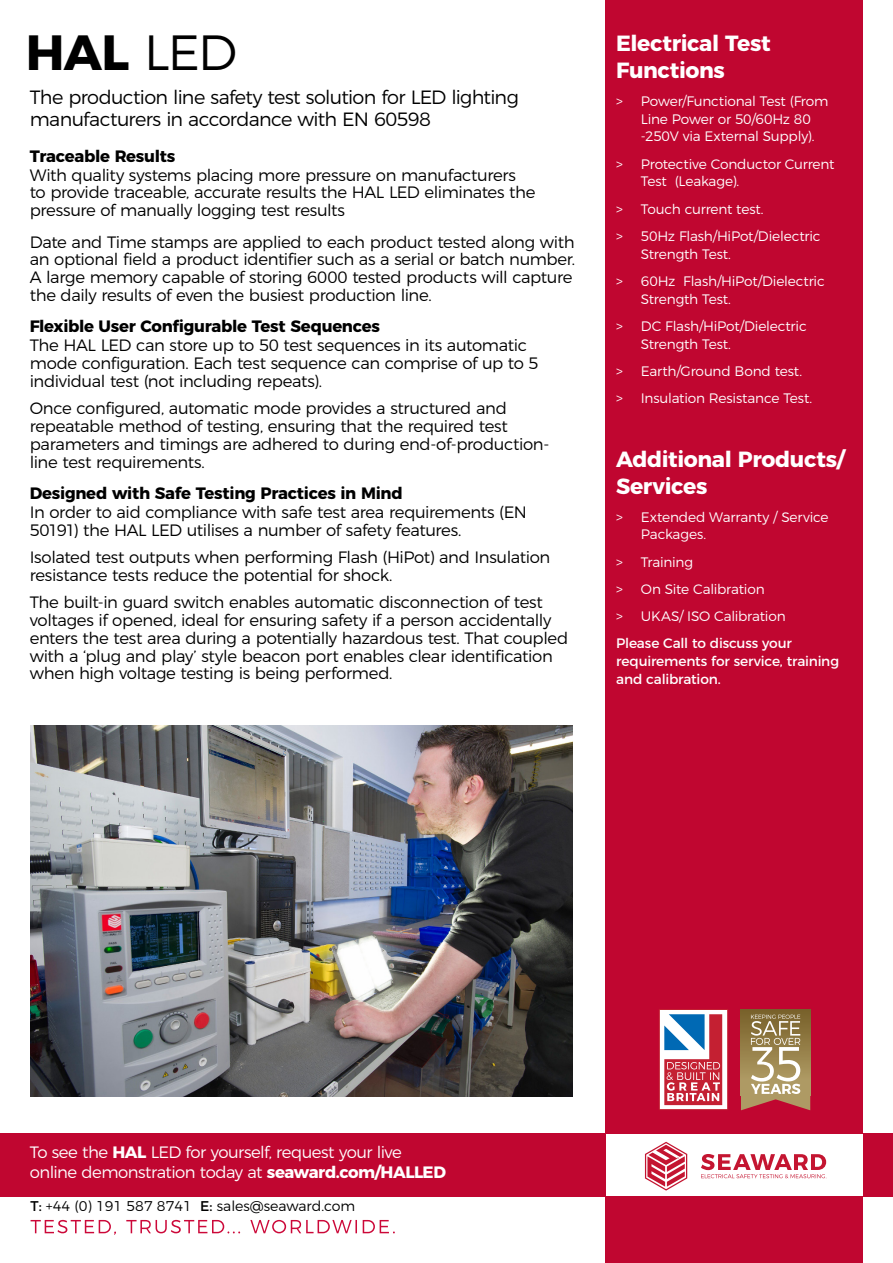
<style>
.page{position:relative;width:893px;height:1263px;background:#fff}
.page>*{position:absolute;margin:0;border:0;box-sizing:border-box;transform-origin:0 0}
.t1{font:700 49.35px "Montserrat";color:#000}
.t2{font:700 21.9px/27.5px "Montserrat";letter-spacing:-.02em;color:#fff}
.t3{font:300 19.2px/21.9px "Montserrat";letter-spacing:-.035em;color:#000}
.t4{font:300 16.5px/17.9px "Montserrat";letter-spacing:-.02em;color:#000}
.t5{font:700 16.5px "Montserrat";letter-spacing:-.015em;color:#000}
.t6{font:300 16.5px/20.5px "Montserrat";letter-spacing:-.035em;color:#fff}
.t7{font:300 14.1px "Montserrat";color:#000}
.t8{font:300 13.8px/27.2px "Montserrat";letter-spacing:-.015em;color:#fff}
.t9{font:13.8px/17.9px "Montserrat";letter-spacing:-.01em;color:#fff}
.s1{font-weight:300}
.s2{font-weight:700}
.s3{font-weight:400}
</style>
<div class="page">
<div style="left:605px;top:0;width:258px;height:1133px;background:#c00630"></div>
<div style="left:0;top:1133px;width:605px;height:63px;background:#c00630"></div>
<svg style="left:31px;top:1220px;width:364px;height:15px"></svg>
<img style="left:31px;top:726px;width:542px;height:371px">
<div style="left:863px;top:1133px;width:30px;height:63px;background:#c00630"></div>
<div style="left:605px;top:1196px;width:258px;height:67px;background:#c00630"></div>
<svg style="left:741px;top:1009px;width:69px;height:101px;background:#ac926a"></svg>
<div style="left:659px;top:1009px;width:69px;height:100px;background:#fff"></div>
<div style="left:659px;top:1009px;width:69px;height:101px;border:1px solid #c42032"></div>
<svg style="left:664px;top:1014px;width:58px;height:91px"></svg>
<svg style="left:645px;top:1142px;width:42px;height:48px"></svg>
<svg style="left:701px;top:1154px;width:125px;height:24px"></svg>
<h1 class="t1" style="left:26px;top:12px;width:213px">HAL <span class="s1">LED</span></h1>
<h2 class="t2" style="left:616px;top:28px;width:156px">Electrical Test<br>Functions</h2>
<p class="t8" style="left:641px;top:91px;width:189px;line-height:17.9px;text-indent:-25px">&gt; Power/Functional Test (From<br>Line Power or 50/60Hz 80 -250V via External Supply).</p>
<p class="t8" style="left:641px;top:154px;width:195px;line-height:17.9px;text-indent:-25px">&gt; Protective Conductor Current<br>Test (Leakage).</p>
<p class="t8" style="left:616px;top:194px;width:206px">&gt; Touch current test.<br>&gt; 50Hz Flash/HiPot/Dielectric</p>
<p class="t8" style="left:616px;top:239px;width:210px;text-indent:25px">Strength Test.<br>&gt; 60Hz Flash/HiPot/Dielectric</p>
<p class="t8" style="left:616px;top:284px;width:192px;text-indent:25px">Strength Test.<br>&gt; DC Flash/HiPot/Dielectric</p>
<p class="t8" style="left:616px;top:329px;width:198px;text-indent:25px">Strength Test.<br>&gt; Earth/Ground Bond test. &gt; Insulation Resistance Test.</p>
<p class="t3" style="left:30px;top:84px;width:491px">The production line safety test solution for LED lighting manufacturers in accordance with EN 60598</p>
<p class="t5" style="left:30px;top:142px;width:147px">Traceable Results</p>
<p class="t4" style="left:30px;top:164px;width:507px">With quality systems placing more pressure on manufacturers to provide traceable, accurate results the HAL LED eliminates the pressure of manually logging test results</p>
<p class="t4" style="left:30px;top:231px;width:547px">Date and Time stamps are applied to each product tested along with an optional field a product identifier such as a serial or batch number.<br>A large memory capable of storing 6000 tested products will capture the daily results of even the busiest production line.</p>
<p class="t5" style="left:30px;top:313px;width:352px">Flexible User Configurable Test Sequences</p>
<p class="t4" style="left:30px;top:335px;width:510px">The HAL LED can store up to 50 test sequences in its automatic mode configuration. Each test sequence can comprise of up to 5 individual test (not including repeats).</p>
<p class="t4" style="left:30px;top:398px;width:521px">Once configured, automatic mode provides a structured and repeatable method of testing, ensuring that the required test parameters and timings are adhered to during end-of-production&shy;line test requirements.</p>
<p class="t5" style="left:30px;top:480px;width:374px">Designed with Safe Testing Practices in Mind</p>
<p class="t4" style="left:30px;top:502px;width:499px">In order to aid compliance with safe test area requirements (EN<br>50191) the HAL LED utilises a number of safety features.</p>
<p class="t4" style="left:30px;top:547px;width:522px">Isolated test outputs when performing Flash (HiPot) and Insulation resistance tests reduce the potential for shock.</p>
<p class="t4" style="left:30px;top:592px;width:540px">The built-in guard switch enables automatic disconnection of test voltages if opened, ideal for ensuring safety if a person accidentally enters the test area during a potentially hazardous test. That coupled with a ‘plug and play’ style beacon port enables clear identification when high voltage testing is being performed.</p>
<h2 class="t2" style="left:616px;top:444px;width:230px">Additional Products/<br>Services</h2>
<p class="t8" style="left:641px;top:507px;width:189px;line-height:17.9px;text-indent:-25px">&gt; Extended Warranty / Service<br>Packages.</p>
<p class="t8" style="left:616px;top:547px;width:171px">&gt; Training<br>&gt; On Site Calibration<br>&gt; UKAS/ ISO Calibration</p>
<p class="t9" style="left:616px;top:633px;width:224px">Please Call to discuss your requirements for service, training and calibration.</p>
<p class="t6" style="left:30px;top:1140px;width:418px">To see the <span class="s2">HAL</span> LED for yourself, request your live online demonstration today at <span class="s2">seaward.com/HALLED</span></p>
<p class="t7" style="left:30px;top:1195px;width:326px"><span class="s3">T:</span> +44 (0) 191 587 8741 <span class="s3">E:</span> sales@seaward.com</p>
</div>
